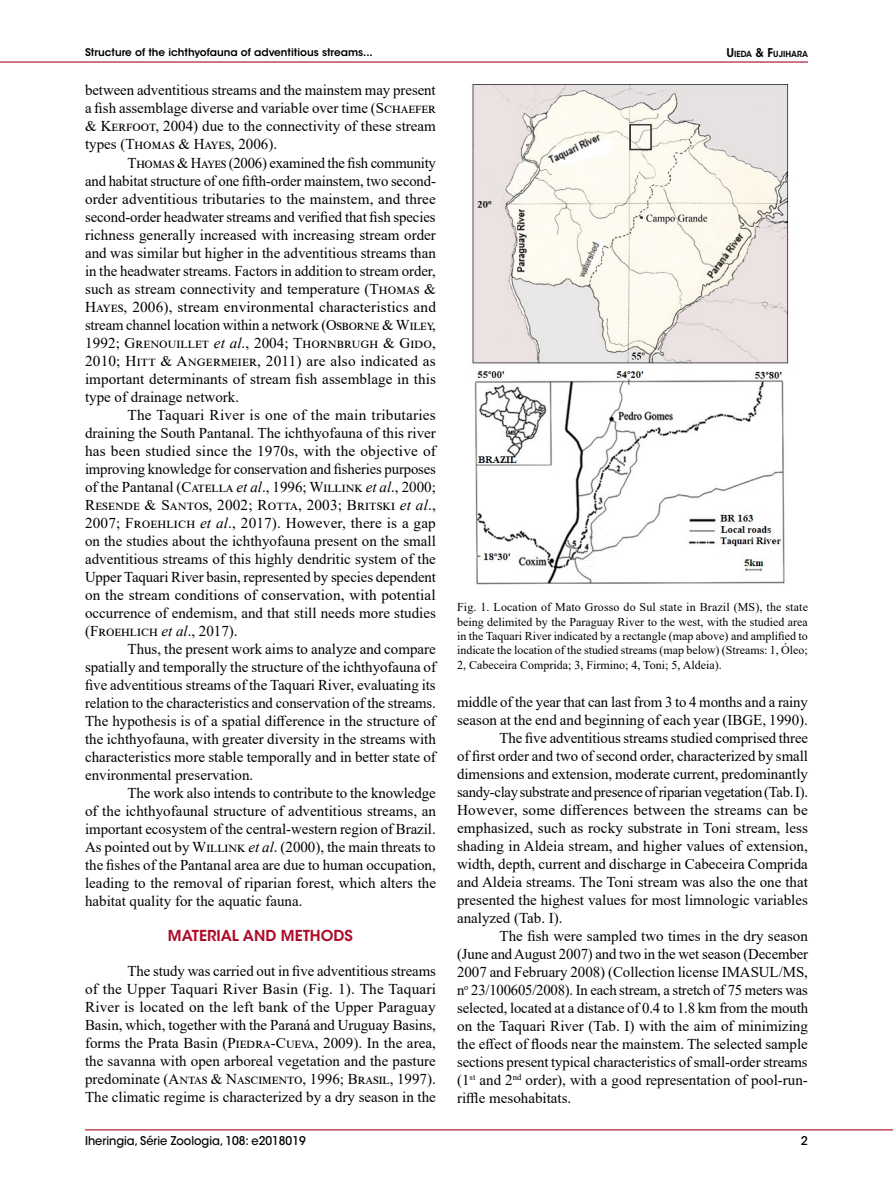
<style>
.page{position:relative;width:893px;height:1191px;background:#fff}
.page>*{position:absolute;margin:0;border:0;box-sizing:border-box;transform-origin:0 0}
.t1{font:15px/18px "Times New Roman";color:#000;text-align:justify}
.t2{font:15px "Times New Roman";letter-spacing:-.02em;color:#000}
.t3{font:600 15px "ITC Avant Garde Std";color:#ae0b29}
.t4{font:12px/14.4px "Times New Roman";color:#000;text-align:justify}
.t5{font:500 12px "ITC Avant Garde Std";color:#000;scale:.95 1}
.t6{font:500 12px "ITC Avant Garde Std";color:#000}
.t7{font:600 10.5px "ITC Avant Garde Std";color:#000}
.t8{font:600 8.4px "ITC Avant Garde Std";color:#000;scale:.95 1}
.s1{font-size:12px}
.s2{font-style:italic}
</style>
<div class="page">
<hr style="left:0;top:61px;width:808px;height:2px;background:#ae0b29">
<hr style="left:85px;top:1129px;width:808px;height:1px;background:#ae0b29">
<img style="left:472px;top:84px;width:317px;height:501px">
<p class="t7" style="left:85px;top:45px;width:289px">Structure of the ichthyofauna of adventitious streams...</p>
<p class="t8" style="left:727px;top:48px;width:87px"><span class="s1">U</span>IEDA <span class="s1">&amp; F</span>UJIHARA</p>
<p class="t1" style="left:85px;top:81px;width:352px;text-align:left">between adventitious streams and the mainstem may present a fish assemblage diverse and variable over time (Schaefer &amp; Kerfoot, 2004) due to the connectivity of these stream types (Thomas &amp; Hayes, 2006).</p>
<p class="t1" style="left:85px;top:153px;width:352px;text-indent:43px">Thomas &amp; Hayes (2006) examined the fish community and habitat structure of one fifth-order mainstem, two second&shy;order adventitious tributaries to the mainstem, and three second-order headwater streams and verified that fish species richness generally increased with increasing stream order and was similar but higher in the adventitious streams than in the headwater streams. Factors in addition to stream order, such as stream connectivity and temperature (Thomas &amp; Hayes, 2006), stream environmental characteristics and stream channel location within a network (Osborne &amp; Wiley, 1992; Grenouillet <span class="s2">et al</span>., 2004; Thornbrugh &amp; Gido, 2010; Hitt &amp; Angermeier, 2011) are also indicated as important determinants of stream fish assemblage in this type of drainage network.</p>
<p class="t1" style="left:85px;top:405px;width:352px;text-indent:43px">The Taquari River is one of the main tributaries draining the South Pantanal. The ichthyofauna of this river has been studied since the 1970s, with the objective of improving knowledge for conservation and fisheries purposes of the Pantanal (Catella <span class="s2">et al</span>., 1996; Willink <span class="s2">et al</span>., 2000; Resende &amp; Santos, 2002; Rotta, 2003; Britski <span class="s2">et al</span>., 2007; Froehlich <span class="s2">et al</span>., 2017). However, there is a gap on the studies about the ichthyofauna present on the small adventitious streams of this highly dendritic system of the Upper Taquari River basin, represented by species dependent on the stream conditions of conservation, with potential occurrence of endemism, and that still needs more studies (Froehlich <span class="s2">et al</span>., 2017).</p>
<p class="t1" style="left:85px;top:639px;width:352px;text-indent:43px">Thus, the present work aims to analyze and compare spatially and temporally the structure of the ichthyofauna of five adventitious streams of the Taquari River, evaluating its relation to the characteristics and conservation of the streams.<br>The hypothesis is of a spatial difference in the structure of the ichthyofauna, with greater diversity in the streams with characteristics more stable temporally and in better state of environmental preservation.</p>
<p class="t1" style="left:85px;top:783px;width:353px;text-indent:43px">The work also intends to contribute to the knowledge of the ichthyofaunal structure of adventitious streams, an important ecosystem of the central-western region of Brazil.<br>As pointed out by Willink <span class="s2">et al</span>. (2000), the main threats to the fishes of the Pantanal area are due to human occupation, leading to the removal of riparian forest, which alters the habitat quality for the aquatic fauna.</p>
<p class="t3" style="left:168px;top:925px;width:186px">MATERIAL AND METHODS</p>
<p class="t1" style="left:85px;top:961px;width:352px;text-indent:43px">The study was carried out in five adventitious streams of the Upper Taquari River Basin (Fig. 1). The Taquari River is located on the left bank of the Upper Paraguay Basin, which, together with the Paraná and Uruguay Basins, forms the Prata Basin (Piedra-Cueva, 2009). In the area, the savanna with open arboreal vegetation and the pasture predominate (Antas &amp; Nascimento, 1996; Brasil, 1997).<br>The climatic regime is characterized by a dry season in the</p>
<p class="t4" style="left:457px;top:599px;width:352px">Fig. 1. Location of Mato Grosso do Sul state in Brazil (MS), the state being delimited by the Paraguay River to the west, with the studied area in the Taquari River indicated by a rectangle (map above) and amplified to indicate the location of the studied streams (map below) (Streams: 1, Óleo; 2, Cabeceira Comprida; 3, Firmino; 4, Toni; 5, Aldeia).</p>
<p class="t1" style="left:457px;top:692px;width:352px">middle of the year that can last from 3 to 4 months and a rainy</p>
<p class="t1" style="left:457px;top:710px;width:352px">season at the end and beginning of each year (IBGE, 1990).</p>
<p class="t1" style="left:500px;top:728px;width:310px">The five adventitious streams studied comprised three</p>
<p class="t1" style="left:457px;top:746px;width:352px">of first order and two of second order, characterized by small</p>
<p class="t1" style="left:457px;top:764px;width:352px">dimensions and extension, moderate current, predominantly</p>
<p class="t2" style="left:457px;top:781px;width:352px">sandy-clay substrate and presence of riparian vegetation (Tab. I).</p>
<p class="t1" style="left:457px;top:800px;width:352px">However, some differences between the streams can be</p>
<p class="t1" style="left:457px;top:818px;width:352px">emphasized, such as rocky substrate in Toni stream, less</p>
<p class="t1" style="left:457px;top:836px;width:352px">shading in Aldeia stream, and higher values of extension,</p>
<p class="t1" style="left:457px;top:854px;width:352px">width, depth, current and discharge in Cabeceira Comprida</p>
<p class="t1" style="left:457px;top:872px;width:352px">and Aldeia streams. The Toni stream was also the one that</p>
<p class="t1" style="left:457px;top:890px;width:352px">presented the highest values for most limnologic variables</p>
<p class="t1" style="left:457px;top:908px;width:107px">analyzed (Tab. I).</p>
<p class="t1" style="left:500px;top:926px;width:310px">The fish were sampled two times in the dry season</p>
<p class="t1" style="left:457px;top:944px;width:352px">(June and August 2007) and two in the wet season (December</p>
<p class="t1" style="left:457px;top:962px;width:352px">2007 and February 2008) (Collection license IMASUL/MS,</p>
<p class="t1" style="left:457px;top:980px;width:352px">n<sup>o</sup> 23/100605/2008). In each stream, a stretch of 75 meters was</p>
<p class="t1" style="left:457px;top:998px;width:352px">selected, located at a distance of 0.4 to 1.8 km from the mouth</p>
<p class="t1" style="left:457px;top:1016px;width:352px">on the Taquari River (Tab. I) with the aim of minimizing</p>
<p class="t1" style="left:457px;top:1034px;width:352px">the effect of floods near the mainstem. The selected sample</p>
<p class="t1" style="left:457px;top:1052px;width:352px">sections present typical characteristics of small-order streams</p>
<p class="t1" style="left:457px;top:1070px;width:352px">(1<sup>st</sup> and 2<sup>nd</sup> order), with a good representation of pool-run-</p>
<p class="t1" style="left:457px;top:1088px;width:116px">riffle mesohabitats.</p>
<p class="t5" style="left:85px;top:1133px;width:234px">Iheringia, Série Zoologia, 108: e2018019</p>
<p class="t6" style="left:801px;top:1132px;width:9px">2</p>
</div>
